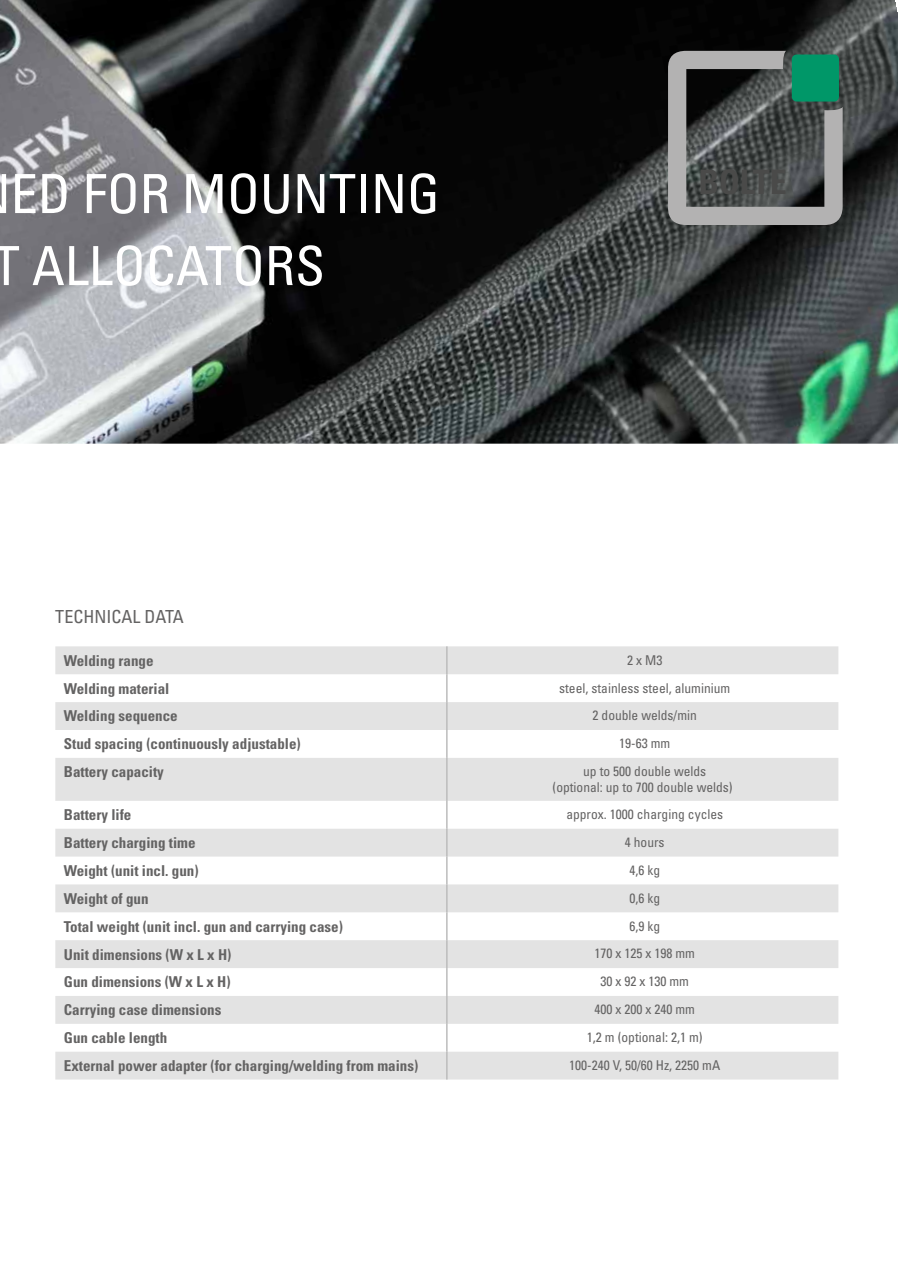
<style>
.page{position:relative;width:898px;height:1280px;background:#fff}
.page>*{position:absolute;margin:0;border:0;box-sizing:border-box;transform-origin:0 0}
.t1{font:condensed 54px/72px "Univers LT Std";color:#fff}
.t2{font:700 condensed 33.75px "Univers LT Pro";color:#4a4a49}
.t3{font:condensed 18px "Univers LT Std";color:#646363}
.t4{font:700 condensed 15px "Univers LT Pro";color:#646363}
.t5{font:condensed 13.5px/16.2px "Univers LT Std";color:#646363;text-align:center}
</style>
<div class="page">
<img style="left:0;top:0;width:897px;height:444px">
<svg style="left:667px;top:51px;width:175px;height:174px;background:#5b6864"></svg>
<svg style="left:55px;top:646px;width:783px;height:433px;fill:#e3e3e3"></svg>
<svg style="left:446px;top:646px;width:1px;height:112px"></svg>
<hr style="left:446px;top:758px;width:1px;height:43px;background:#bcbcbc">
<svg style="left:446px;top:801px;width:1px;height:278px"></svg>
<h1 class="t1" style="left:-7px;top:157px;width:448px;text-indent:18px">ED FOR MOUNTING<br>T ALLOCATORS</h1>
<h2 class="t2" style="left:698px;top:161px;width:90px">BOLTE</h2>
<p class="t3" style="left:55px;top:605px;width:130px">TECHNICAL DATA</p>
<p class="t4" style="left:64px;top:651px;width:91px">Welding range</p>
<p class="t5" style="left:627px;top:651px;width:37px">2 x M3</p>
<p class="t4" style="left:64px;top:679px;width:107px">Welding material</p>
<p class="t5" style="left:559px;top:679px;width:172px">steel, stainless steel, aluminium</p>
<p class="t4" style="left:64px;top:707px;width:115px">Welding sequence</p>
<p class="t5" style="left:592px;top:707px;width:106px">2 double welds/min</p>
<p class="t4" style="left:64px;top:735px;width:238px">Stud spacing (continuously adjustable)</p>
<p class="t5" style="left:619px;top:735px;width:52px">19-63 mm</p>
<p class="t4" style="left:64px;top:763px;width:101px">Battery capacity</p>
<p class="t5" style="left:552px;top:763px;width:181px">up to 500 double welds<br>(optional: up to 700 double welds)</p>
<p class="t4" style="left:64px;top:806px;width:69px">Battery life</p>
<p class="t5" style="left:566px;top:806px;width:158px">approx. 1000 charging cycles</p>
<p class="t4" style="left:64px;top:833px;width:133px">Battery charging time</p>
<p class="t5" style="left:624px;top:834px;width:41px">4 hours</p>
<p class="t4" style="left:64px;top:861px;width:136px">Weight (unit incl. gun)</p>
<p class="t5" style="left:629px;top:862px;width:32px">4,6 kg</p>
<p class="t4" style="left:64px;top:889px;width:86px">Weight of gun</p>
<p class="t5" style="left:629px;top:890px;width:32px">0,6 kg</p>
<p class="t4" style="left:64px;top:917px;width:280px">Total weight (unit incl. gun and carrying case)</p>
<p class="t5" style="left:629px;top:917px;width:32px">6,9 kg</p>
<p class="t4" style="left:64px;top:945px;width:169px">Unit dimensions (W x L x H)</p>
<p class="t5" style="left:594px;top:945px;width:102px">170 x 125 x 198 mm</p>
<p class="t4" style="left:64px;top:973px;width:168px">Gun dimensions (W x L x H)</p>
<p class="t5" style="left:600px;top:973px;width:90px">30 x 92 x 130 mm</p>
<p class="t4" style="left:64px;top:1001px;width:159px">Carrying case dimensions</p>
<p class="t5" style="left:594px;top:1001px;width:102px">400 x 200 x 240 mm</p>
<p class="t4" style="left:64px;top:1029px;width:105px">Gun cable length</p>
<p class="t5" style="left:586px;top:1029px;width:117px">1,2 m (optional: 2,1 m)</p>
<p class="t4" style="left:64px;top:1056px;width:356px">External power adapter (for charging/welding from mains)</p>
<p class="t5" style="left:569px;top:1057px;width:152px">100-240 V, 50/60 Hz, 2250 mA</p>
</div>
